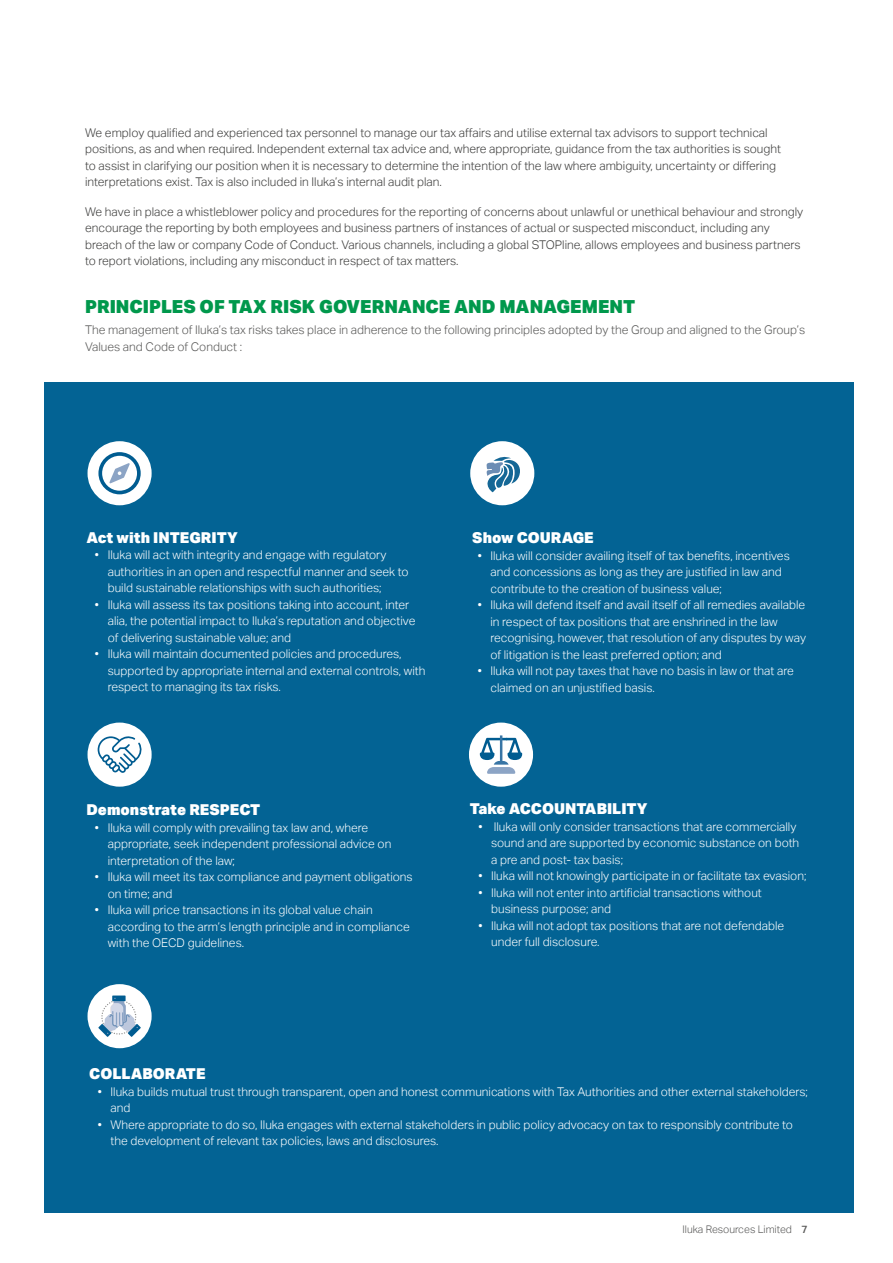
<style>
.page{position:relative;width:893px;height:1263px;background:#fff}
.page>*{position:absolute;margin:0;border:0;box-sizing:border-box;transform-origin:0 0}
.t1{font:900 18px "Aktiv Grotesk";color:#00984c}
.t2{font:900 15px "Aktiv Grotesk";color:#fff}
.t3{font:300 12px/16.5px "Aktiv Grotesk";color:#fff}
.t4{font:300 12px/16.5px "Aktiv Grotesk";color:#3c3c3b}
.t5{font:300 12px/16.5px "Aktiv Grotesk";color:#575756}
.t6{font:300 10.5px "Aktiv Grotesk";color:#575756}
.s1{font-weight:500}
</style>
<div class="page">
<div style="left:45px;top:383px;width:809px;height:830px;background:#036394"></div>
<div style="left:88px;top:441px;width:64px;height:64px;background:#fff;border-radius:50%"></div>
<svg style="left:98px;top:452px;width:43px;height:42px"></svg>
<div style="left:470px;top:441px;width:64px;height:64px;background:#fff;border-radius:50%"></div>
<svg style="left:486px;top:456px;width:34px;height:36px"></svg>
<div style="left:88px;top:722px;width:64px;height:65px;background:#fff;border-radius:50%"></div>
<svg style="left:98px;top:736px;width:44px;height:37px"></svg>
<div style="left:469px;top:722px;width:64px;height:65px;background:#fff;border-radius:50%"></div>
<svg style="left:480px;top:735px;width:42px;height:39px"></svg>
<div style="left:88px;top:984px;width:64px;height:64px;background:#fff;border-radius:50%"></div>
<div style="left:112px;top:995px;width:14px;height:6px;background:#005c91"></div>
<svg style="left:98px;top:998px;width:43px;height:39px"></svg>
<p class="t4" style="left:85px;top:124px;width:697px">We employ qualified and experienced tax personnel to manage our tax affairs and utilise external tax advisors to support technical positions, as and when required. Independent external tax advice and, where appropriate, guidance from the tax authorities is sought to assist in clarifying our position when it is necessary to determine the intention of the law where ambiguity, uncertainty or differing interpretations exist. Tax is also included in Iluka’s internal audit plan.</p>
<p class="t4" style="left:85px;top:203px;width:720px">We have in place a whistleblower policy and procedures for the reporting of concerns about unlawful or unethical behaviour and strongly encourage the reporting by both employees and business partners of instances of actual or suspected misconduct, including any breach of the law or company Code of Conduct. Various channels, including a global STOPline, allows employees and business partners to report violations, including any misconduct in respect of tax matters.</p>
<h1 class="t1" style="left:85px;top:295px;width:552px">PRINCIPLES OF TAX RISK GOVERNANCE AND MANAGEMENT</h1>
<p class="t5" style="left:85px;top:322px;width:722px">The management of Iluka’s tax risks takes place in adherence to the following principles adopted by the Group and aligned to the Group’s<br>Values and Code of Conduct :</p>
<p class="t2" style="left:86px;top:527px;width:153px">Act with INTEGRITY</p>
<p class="t3" style="left:108px;top:547px;width:302px;text-indent:-13px">• Iluka will act with integrity and engage with regulatory authorities in an open and respectful manner and seek to build sustainable relationships with such authorities;</p>
<p class="t3" style="left:108px;top:596px;width:309px;text-indent:-13px">• Iluka will assess its tax positions taking into account, inter alia, the potential impact to Iluka’s reputation and objective of delivering sustainable value; and</p>
<p class="t3" style="left:108px;top:646px;width:319px;text-indent:-13px">• Iluka will maintain documented policies and procedures, supported by appropriate internal and external controls, with respect to managing its tax risks.</p>
<p class="t2" style="left:86px;top:800px;width:175px">Demonstrate RESPECT</p>
<p class="t3" style="left:108px;top:819px;width:285px;text-indent:-13px">• Iluka will comply with prevailing tax law and, where appropriate, seek independent professional advice on interpretation of the law;</p>
<p class="t3" style="left:108px;top:869px;width:307px;text-indent:-13px">• Iluka will meet its tax compliance and payment obligations on time; and</p>
<p class="t3" style="left:108px;top:902px;width:304px;text-indent:-13px">• Iluka will price transactions in its global value chain according to the arm’s length principle and in compliance with the OECD guidelines.</p>
<p class="t2" style="left:472px;top:528px;width:123px">Show COURAGE</p>
<p class="t3" style="left:490px;top:547px;width:301px;text-indent:-13px">• Iluka will consider availing itself of tax benefits, incentives and concessions as long as they are justified in law and contribute to the creation of business value;</p>
<p class="t3" style="left:490px;top:597px;width:317px;text-indent:-13px">• Iluka will defend itself and avail itself of all remedies available in respect of tax positions that are enshrined in the law recognising, however, that resolution of any disputes by way of litigation is the least preferred option; and</p>
<p class="t3" style="left:490px;top:663px;width:305px;text-indent:-13px">• Iluka will not pay taxes that have no basis in law or that are claimed on an unjustified basis.</p>
<p class="t2" style="left:470px;top:799px;width:179px">Take ACCOUNTABILITY</p>
<p class="t3" style="left:491px;top:818px;width:310px;text-indent:-13px">• Iluka will only consider transactions that are commercially sound and are supported by economic substance on both a pre and post- tax basis;</p>
<p class="t3" style="left:478px;top:868px;width:330px">• Iluka will not knowingly participate in or facilitate tax evasion;</p>
<p class="t3" style="left:491px;top:884px;width:272px;text-indent:-13px">• Iluka will not enter into artificial transactions without business purpose; and</p>
<p class="t3" style="left:491px;top:917px;width:295px;text-indent:-13px">• Iluka will not adopt tax positions that are not defendable under full disclosure.</p>
<p class="t2" style="left:89px;top:1064px;width:118px">COLLABORATE</p>
<p class="t3" style="left:111px;top:1083px;width:699px;text-indent:-13px">• Iluka builds mutual trust through transparent, open and honest communications with Tax Authorities and other external stakeholders; and</p>
<p class="t3" style="left:111px;top:1116px;width:684px;text-indent:-13px">• Where appropriate to do so, Iluka engages with external stakeholders in public policy advocacy on tax to responsibly contribute to the development of relevant tax policies, laws and disclosures.</p>
<p class="t6" style="left:682px;top:1223px;width:127px">Iluka Resources Limited <span class="s1">7</span></p>
</div>
